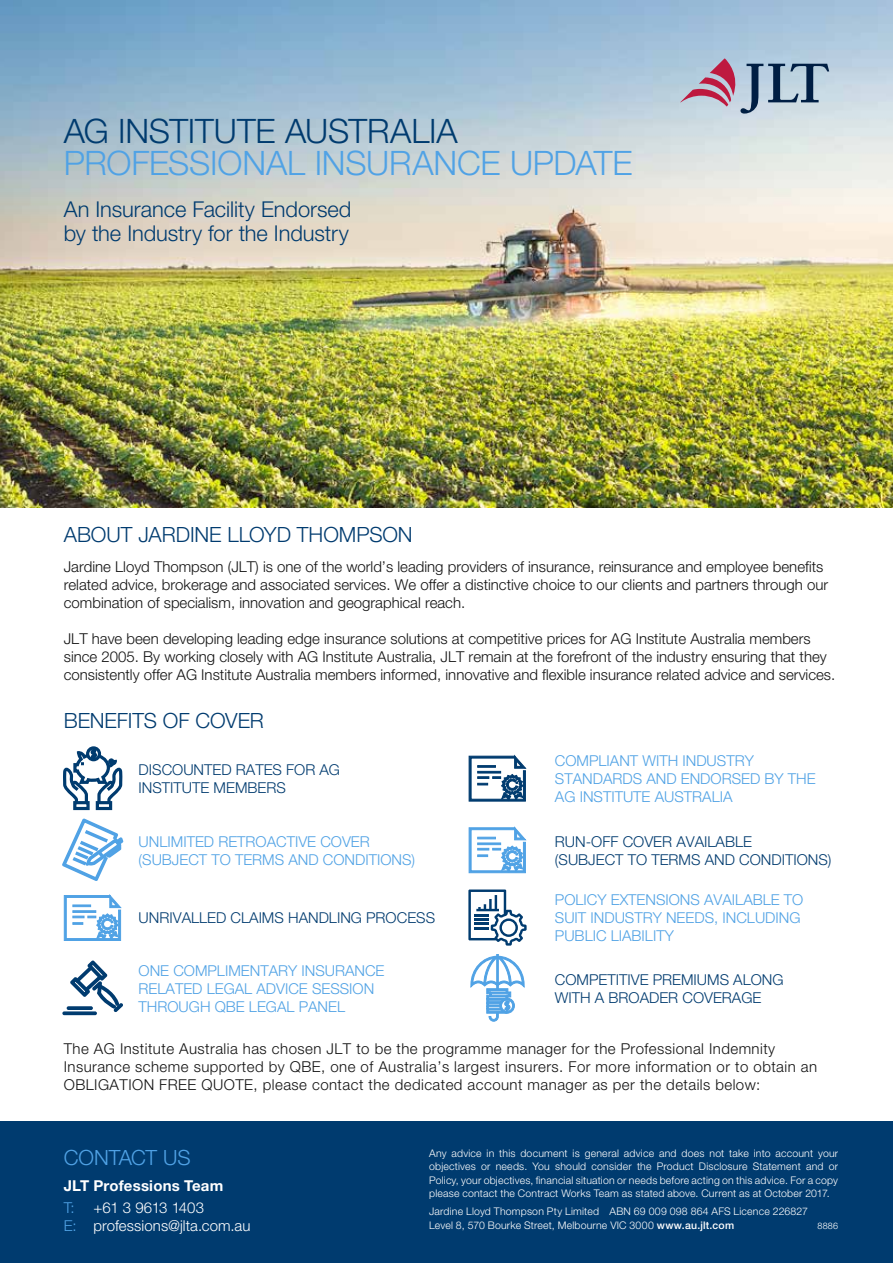
<style>
.page{position:relative;width:893px;height:1263px;background:#fff}
.page>*{position:absolute;margin:0;border:0;box-sizing:border-box;transform-origin:0 0}
.t1{font:300 33.75px "Helvetica Neue";letter-spacing:-.005em;color:#50a2e5}
.t2{font:300 33.75px "Helvetica Neue";letter-spacing:-.005em;color:#003b6f}
.t3{font:300 21.9px/23.2px "Helvetica Neue";letter-spacing:-.005em;color:#003b6f}
.t4{font:300 21px "Helvetica Neue";color:#003b6f}
.t5{font:300 21px "Helvetica Neue";letter-spacing:-.005em;color:#50a2e5}
.t6{font:300 15px/18px "Helvetica Neue";color:#121212}
.t7{font:300 15px/18px "Helvetica Neue";color:#50a2e5}
.t8{font:300 15px/18px "Helvetica Neue";letter-spacing:.03em;color:#121212}
.t9{font:300 15px/18px "Helvetica Neue";color:#003b6f}
.t10{font:300 15px/18px "Helvetica Neue";letter-spacing:.005em;color:#fff}
.t11{font:700 15px "Helvetica Neue";letter-spacing:.01em;color:#fff}
.t12{font:300 10.5px/13.5px "Helvetica Neue";letter-spacing:.02em;color:#fff;text-align:justify}
.t13{font:300 9px "Helvetica Neue";color:#fff}
.s1{color:#50a2e5}
.s2{font-weight:500}
</style>
<div class="page">
<img style="left:0;top:0;width:893px;height:507px">
<svg style="left:680px;top:59px;width:149px;height:55px;background:#a4a7ba"></svg>
<div style="left:0;top:1121px;width:893px;height:142px;background:#003b6f"></div>
<svg style="left:63px;top:746px;width:60px;height:65px"></svg>
<svg style="left:468px;top:754px;width:58px;height:48px"></svg>
<svg style="left:62px;top:818px;width:62px;height:63px"></svg>
<svg style="left:468px;top:826px;width:58px;height:47px"></svg>
<svg style="left:64px;top:894px;width:58px;height:47px"></svg>
<svg style="left:468px;top:889px;width:59px;height:57px"></svg>
<svg style="left:69px;top:960px;width:54px;height:56px"></svg>
<div style="left:67px;top:1006px;width:26px;height:4px;border:2px solid #003b6f"></div>
<div style="left:62px;top:1011px;width:35px;height:4px;border:2px solid #003b6f"></div>
<div style="left:496px;top:954px;width:3px;height:36px;background:#50a2e5;border:1px solid #50a2e5"></div>
<svg style="left:470px;top:955px;width:55px;height:67px"></svg>
<h1 class="t2" style="left:64px;top:111px;width:395px">AG INSTITUTE AUSTRALIA</h1>
<h1 class="t1" style="left:64px;top:143px;width:570px">PROFESSIONAL INSURANCE UPDATE</h1>
<h2 class="t3" style="left:64px;top:197px;width:289px">An Insurance Facility Endorsed by the Industry for the Industry</h2>
<h3 class="t4" style="left:64px;top:521px;width:350px">ABOUT JARDINE LLOYD THOMPSON</h3>
<p class="t6" style="left:64px;top:558px;width:766px">Jardine Lloyd Thompson (JLT) is one of the world’s leading providers of insurance, reinsurance and employee benefits related advice, brokerage and associated services. We offer a distinctive choice to our clients and partners through our combination of specialism, innovation and geographical reach.</p>
<p class="t6" style="left:64px;top:630px;width:773px">JLT have been developing leading edge insurance solutions at competitive prices for AG Institute Australia members since 2005. By working closely with AG Institute Australia, JLT remain at the forefront of the industry ensuring that they consistently offer AG Institute Australia members informed, innovative and flexible insurance related advice and services.</p>
<h3 class="t4" style="left:64px;top:707px;width:202px">BENEFITS OF COVER</h3>
<p class="t9" style="left:139px;top:760px;width:203px">DISCOUNTED RATES FOR AG<br>INSTITUTE MEMBERS</p>
<p class="t7" style="left:555px;top:751px;width:262px">COMPLIANT WITH INDUSTRY<br>STANDARDS AND ENDORSED BY THE<br>AG INSTITUTE AUSTRALIA</p>
<p class="t7" style="left:139px;top:832px;width:278px">UNLIMITED RETROACTIVE COVER (SUBJECT TO TERMS AND CONDITIONS)</p>
<p class="t9" style="left:555px;top:832px;width:278px">RUN-OFF COVER AVAILABLE<br>(SUBJECT TO TERMS AND CONDITIONS)</p>
<p class="t9" style="left:139px;top:909px;width:298px">UNRIVALLED CLAIMS HANDLING PROCESS</p>
<p class="t7" style="left:555px;top:891px;width:250px">POLICY EXTENSIONS AVAILABLE TO<br>SUIT INDUSTRY NEEDS, INCLUDING<br>PUBLIC LIABILITY</p>
<p class="t7" style="left:139px;top:961px;width:247px">ONE COMPLIMENTARY INSURANCE<br>RELATED LEGAL ADVICE SESSION<br>THROUGH QBE LEGAL PANEL</p>
<p class="t9" style="left:555px;top:970px;width:230px">COMPETITIVE PREMIUMS ALONG<br>WITH A BROADER COVERAGE</p>
<p class="t8" style="left:64px;top:1039px;width:755px">The AG Institute Australia has chosen JLT to be the programme manager for the Professional Indemnity<br>Insurance scheme supported by QBE, one of Australia’s largest insurers. For more information or to obtain an<br>OBLIGATION FREE QUOTE, please contact the dedicated account manager as per the details below:</p>
<h3 class="t5" style="left:64px;top:1144px;width:128px">CONTACT US</h3>
<p class="t11" style="left:64px;top:1176px;width:161px">JLT Professions Team</p>
<p class="t7" style="left:64px;top:1199px;width:12px">T:</p>
<p class="t10" style="left:64px;top:1199px;width:188px;text-indent:30px">+61 3 9613 1403<br><span class="s1">E:</span> professions@jlta.com.au</p>
<p class="t12" style="left:429px;top:1146px;width:411px">Any advice in this document is general advice and does not take into account your objectives or needs. You should consider the Product Disclosure Statement and or Policy, your objectives, financial situation or needs before acting on this advice. For a copy please contact the Contract Works Team as stated above. Current as at October 2017.</p>
<p class="t12" style="left:429px;top:1204px;width:380px">Jardine Lloyd Thompson Pty Limited ABN 69 009 098 864 AFS Licence 226827<br>Level 8, 570 Bourke Street, Melbourne VIC 3000 <span class="s2">www.au.jlt.com</span></p>
<p class="t13" style="left:817px;top:1220px;width:22px">8886</p>
</div>
